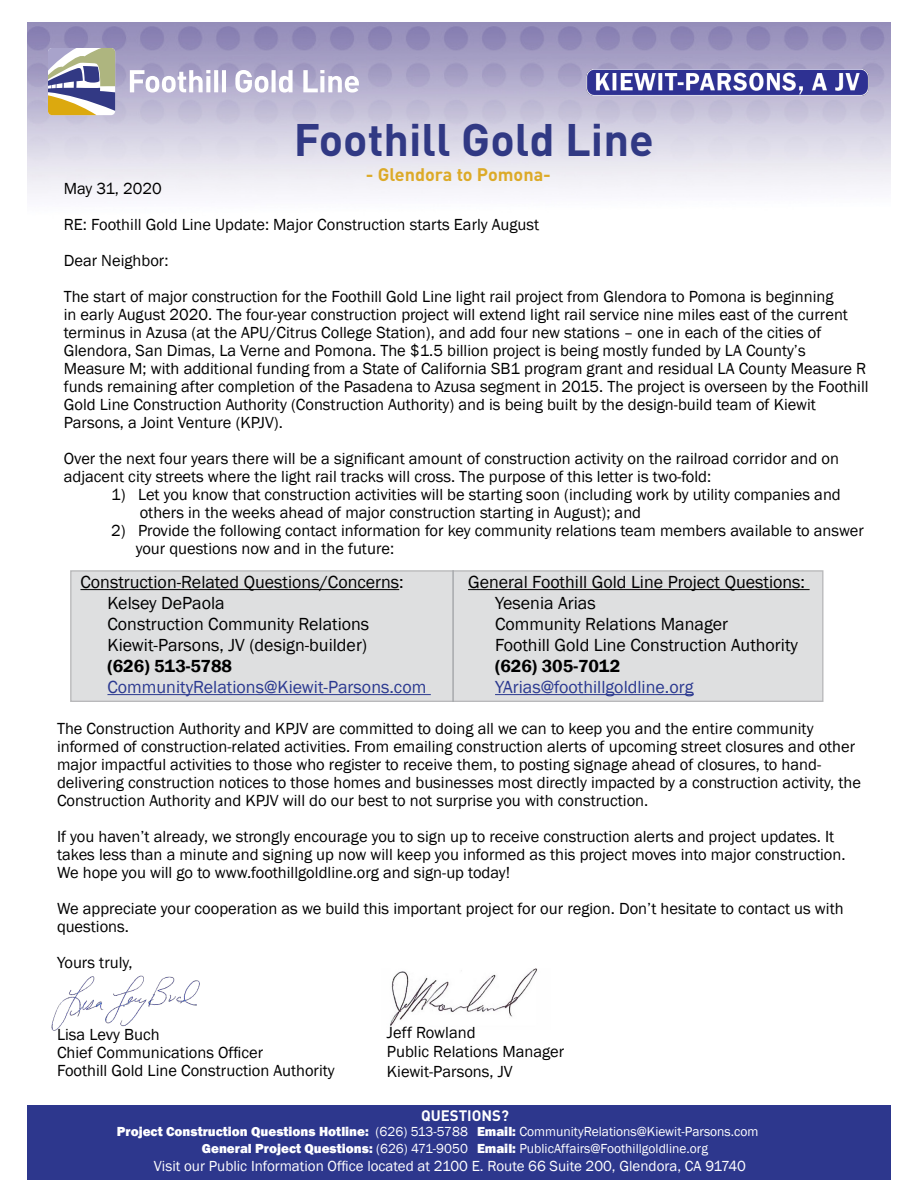
<style>
.page{position:relative;width:918px;height:1188px;background:#fff}
.page>*{position:absolute;margin:0;border:0;box-sizing:border-box;transform-origin:0 0}
.t1{font:700 45px "DIN";color:#313984}
.t2{font:18px/21px "Franklin Gothic";color:#000}
.t3{font:18px "Franklin Gothic";color:#2b3990}
.t4{font:600 18px "Franklin Gothic";color:#000}
.t5{font:700 18px "DIN";color:#dcaa28}
.t6{font:16.5px/18px "Franklin Gothic";color:#000}
.t7{font:15px "Franklin Gothic";color:#fff}
.t8{font:700 15px "DIN";color:#fff}
.t9{font:800 13.5px/16.5px "Franklin Gothic";color:#fff;text-align:right}
.t10{font:13.5px/16.5px "Franklin Gothic";color:#fff}
.s1{font-weight:400}
.s2{font-weight:800}
</style>
<div class="page">
<img style="left:27px;top:23px;width:864px;height:171px">
<svg style="left:130px;top:70px;width:80px;height:23px"></svg>
<svg style="left:214px;top:70px;width:4px;height:22px"></svg>
<svg style="left:272px;top:70px;width:4px;height:22px"></svg>
<hr style="left:222px;top:70px;width:4px;height:22px;background:#fff">
<svg style="left:235px;top:70px;width:33px;height:23px"></svg>
<svg style="left:279px;top:70px;width:14px;height:23px"></svg>
<svg style="left:303px;top:70px;width:56px;height:23px"></svg>
<svg style="left:48px;top:48px;width:67px;height:67px"></svg>
<img style="left:584px;top:69px;width:291px;height:28px">
<div style="left:27px;top:1105px;width:864px;height:74px;background:#2d378d"></div>
<img style="left:390px;top:969px;width:148px;height:58px">
<img style="left:51px;top:975px;width:149px;height:56px">
<div style="left:70px;top:570px;width:753px;height:132px;background:#dedfe0"></div>
<hr style="left:80px;top:589px;width:319px;height:1px;background:#000">
<hr style="left:107px;top:694px;width:324px;height:1px;background:#2b3990">
<hr style="left:468px;top:589px;width:342px;height:1px;background:#000">
<hr style="left:495px;top:694px;width:199px;height:1px;background:#2b3990">
<hr style="left:452px;top:570px;width:2px;height:132px;background:#a7a9ac">
<h1 class="t1" style="left:294px;top:110px;width:362px">Foothill Gold Line</h1>
<p class="t5" style="left:366px;top:163px;width:187px">- Glendora to Pomona-</p>
<p class="t6" style="left:64px;top:171px;width:771px;line-height:36px">May 31, 2020<br>RE: Foothill Gold Line Update: Major Construction starts Early August<br>Dear Neighbor:<br>The start of major construction for the Foothill Gold Line light rail project from Glendora to Pomona is beginning</p>
<p class="t6" style="left:64px;top:306px;width:806px">in early August 2020. The four-year construction project will extend light rail service nine miles east of the current terminus in Azusa (at the APU/Citrus College Station), and add four new stations – one in each of the cities of Glendora, San Dimas, La Verne and Pomona. The $1.5 billion project is being mostly funded by LA County’s Measure M; with additional funding from a State of California SB1 program grant and residual LA County Measure R funds remaining after completion of the Pasadena to Azusa segment in 2015. The project is overseen by the Foothill Gold Line Construction Authority (Construction Authority) and is being built by the design-build team of Kiewit Parsons, a Joint Venture (KPJV).</p>
<p class="t6" style="left:64px;top:450px;width:777px">Over the next four years there will be a significant amount of construction activity on the railroad corridor and on adjacent city streets where the light rail tracks will cross. The purpose of this letter is two-fold:</p>
<p class="t6" style="left:140px;top:486px;width:702px;text-indent:-29px">1) Let you know that construction activities will be starting soon (including work by utility companies and others in the weeks ahead of major construction starting in August); and</p>
<p class="t6" style="left:136px;top:522px;width:730px;text-indent:-25px">2) Provide the following contact information for key community relations team members available to answer your questions now and in the future:</p>
<p class="t2" style="left:107px;top:572px;width:298px;text-indent:-27px">Construction-Related Questions/Concerns:<br>Kelsey DePaola<br>Construction Community Relations Kiewit-Parsons, JV (design-builder)</p>
<p class="t4" style="left:107px;top:655px;width:126px">(626) 513-5788</p>
<p class="t3" style="left:107px;top:676px;width:320px">CommunityRelations@Kiewit-Parsons.com</p>
<p class="t2" style="left:495px;top:572px;width:312px;text-indent:-27px">General Foothill Gold Line Project Questions:<br>Yesenia Arias<br>Community Relations Manager<br>Foothill Gold Line Construction Authority</p>
<p class="t4" style="left:495px;top:655px;width:127px">(626) 305-7012</p>
<p class="t3" style="left:495px;top:676px;width:200px">YArias@foothillgoldline.org</p>
<p class="t6" style="left:57px;top:720px;width:806px">The Construction Authority and KPJV are committed to doing all we can to keep you and the entire community informed of construction-related activities. From emailing construction alerts of upcoming street closures and other major impactful activities to those who register to receive them, to posting signage ahead of closures, to hand&shy;delivering construction notices to those homes and businesses most directly impacted by a construction activity, the Construction Authority and KPJV will do our best to not surprise you with construction.</p>
<p class="t6" style="left:57px;top:828px;width:790px">If you haven’t already, we strongly encourage you to sign up to receive construction alerts and project updates. It takes less than a minute and signing up now will keep you informed as this project moves into major construction.<br>We hope you will go to www.foothillgoldline.org and sign-up today!</p>
<p class="t6" style="left:57px;top:900px;width:788px">We appreciate your cooperation as we build this important project for our region. Don’t hesitate to contact us with questions.</p>
<p class="t6" style="left:57px;top:954px;width:77px">Yours truly,</p>
<p class="t6" style="left:57px;top:1026px;width:279px">Lisa Levy Buch<br>Chief Communications Officer<br>Foothill Gold Line Construction Authority</p>
<p class="t6" style="left:387px;top:1023px;width:179px;line-height:19.5px">Jeff Rowland<br>Public Relations Manager<br>Kiewit-Parsons, JV</p>
<p class="t8" style="left:421px;top:1106px;width:89px">QUESTIONS?</p>
<p class="t9" style="left:117px;top:1124px;width:353px">Project Construction Questions Hotline: <span class="s1">(626) 513-5788<br></span>General Project Questions: <span class="s1">(626) 471-9050</span></p>
<p class="t10" style="left:477px;top:1124px;width:283px"><span class="s2">Email:</span> CommunityRelations@Kiewit-Parsons.com<br><span class="s2">Email:</span> PublicAffairs@Foothillgoldline.org</p>
<p class="t7" style="left:154px;top:1157px;width:594px">Visit our Public Information Office located at 2100 E. Route 66 Suite 200, Glendora, CA 91740</p>
</div>
